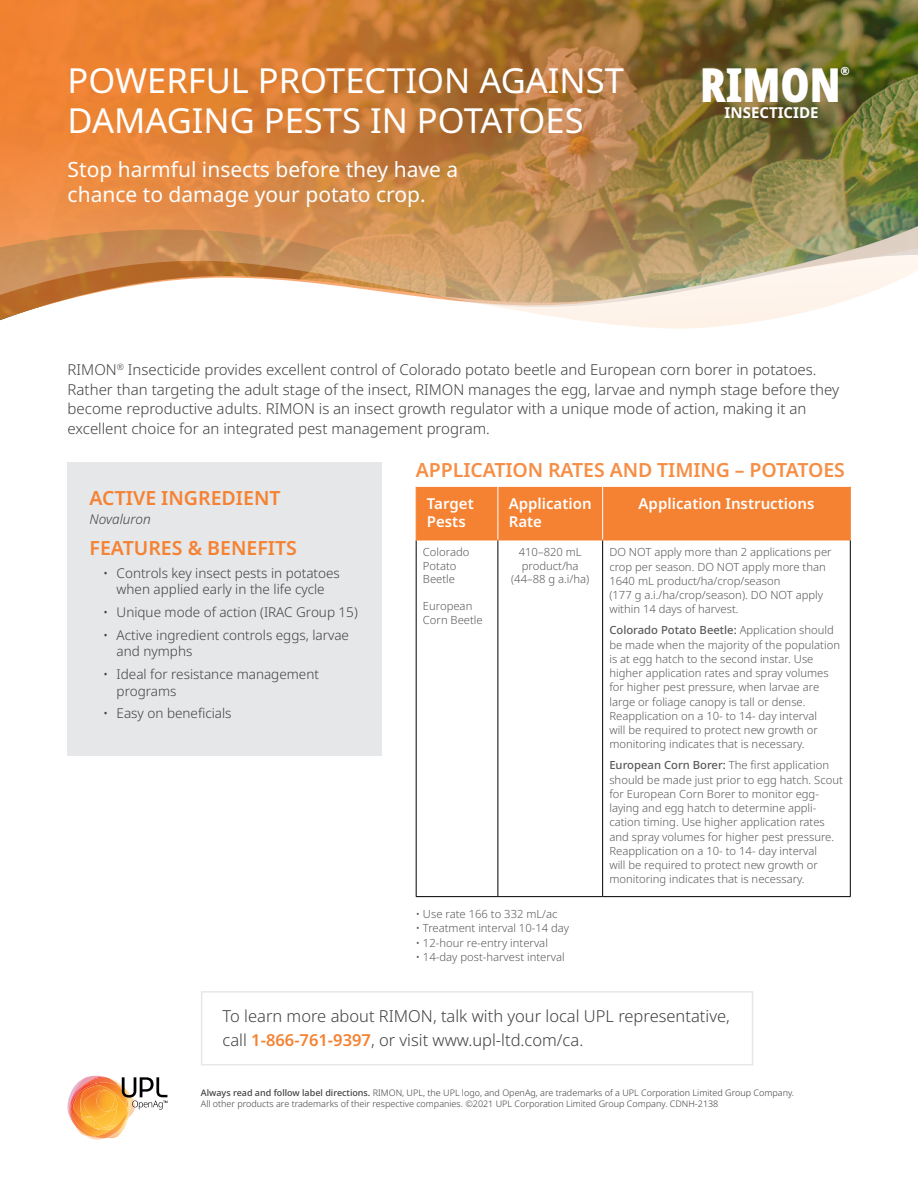
<style>
.page{position:relative;width:918px;height:1188px;background:#fff}
.page>*{position:absolute;margin:0;border:0;box-sizing:border-box;transform-origin:0 0}
.t1{font:900 extra-condensed 47.1px "Noto Sans";color:#fff}
.t2{font:34.5px/40.5px "Noto Sans";color:#fff}
.t3{font:21px/25.2px "Noto Sans";color:#fff}
.t4{font:600 19.5px "Noto Sans";letter-spacing:-.005em;color:#f68e45}
.t5{font:600 19.5px "Noto Sans";color:#f58232}
.t6{font:300 16.5px/24px "Noto Sans";color:#414042}
.t7{font:300 15px/19.5px "Noto Sans";color:#414042}
.t8{font:600 15px/18px "Noto Sans";color:#fff}
.t9{font:700 15px "Noto Sans";color:#fff}
.t10{font:300 13.5px/16.2px "Noto Sans";color:#414042}
.t11{font:italic 300 13.5px "Noto Sans";color:#414042}
.t12{font:300 11.25px/14.2px "Noto Sans";color:#58595b}
.t13{font:900 extra-condensed 11.25px "Noto Sans";color:#fff}
.t14{font:300 9px/10.5px "Noto Sans";color:#414042}
.s1{font-weight:500}
.s2{font-weight:600;color:#f58232}
</style>
<div class="page">
<div style="left:68px;top:462px;width:314px;height:294px;background:#e6e7e8"></div>
<img style="left:0;top:0;width:918px;height:329px">
<svg style="left:68px;top:1076px;width:99px;height:62px"></svg>
<div style="left:201px;top:991px;width:552px;height:74px;border:2px solid #e6e7e8"></div>
<div style="left:417px;top:487px;width:433px;height:53px;background:#f58232"></div>
<hr style="left:498px;top:487px;width:1px;height:53px;background:#fff">
<hr style="left:602px;top:487px;width:1px;height:53px;background:#fff">
<hr style="left:416px;top:540px;width:1px;height:356px;background:#000">
<hr style="left:416px;top:896px;width:82px;height:1px;background:#000">
<hr style="left:498px;top:540px;width:1px;height:356px;background:#000">
<hr style="left:602px;top:540px;width:1px;height:356px;background:#000">
<hr style="left:498px;top:896px;width:105px;height:1px;background:#000">
<hr style="left:603px;top:896px;width:248px;height:1px;background:#000">
<hr style="left:416px;top:487px;width:1px;height:53px;background:#f58232">
<hr style="left:416px;top:540px;width:82px;height:1px;background:#f58232">
<hr style="left:498px;top:540px;width:105px;height:1px;background:#f58232">
<hr style="left:603px;top:540px;width:248px;height:1px;background:#f58232">
<hr style="left:850px;top:487px;width:1px;height:53px;background:#f58232">
<hr style="left:850px;top:540px;width:1px;height:356px;background:#000">
<h2 class="t2" style="left:68px;top:61px;width:558px">POWERFUL PROTECTION AGAINST<br>DAMAGING PESTS IN POTATOES</h2>
<h3 class="t3" style="left:68px;top:157px;width:392px">Stop harmful insects before they have a chance to damage your potato crop.</h3>
<h1 class="t1" style="left:700px;top:49px;width:142px">RIMON</h1>
<p class="t13" style="left:841px;top:62px;width:11px">®</p>
<h3 class="t9" style="left:725px;top:102px;width:96px">INSECTICIDE</h3>
<p class="t7" style="left:68px;top:360px;width:773px">RIMON<sup>®</sup> Insecticide provides excellent control of Colorado potato beetle and European corn borer in potatoes.<br>Rather than targeting the adult stage of the insect, RIMON manages the egg, larvae and nymph stage before they become reproductive adults. RIMON is an insect growth regulator with a unique mode of action, making it an excellent choice for an integrated pest management program.</p>
<h3 class="t5" style="left:90px;top:484px;width:193px">ACTIVE INGREDIENT</h3>
<p class="t11" style="left:90px;top:510px;width:63px">Novaluron</p>
<h3 class="t5" style="left:90px;top:534px;width:209px">FEATURES &amp; BENEFITS</h3>
<p class="t10" style="left:103px;top:565px;width:238px;text-align:center">• Controls key insect pests in potatoes when applied early in the life cycle</p>
<p class="t10" style="left:103px;top:605px;width:256px">• Unique mode of action (IRAC Group 15)</p>
<p class="t10" style="left:117px;top:628px;width:234px;text-indent:-14px">• Active ingredient controls eggs, larvae and nymphs</p>
<p class="t10" style="left:117px;top:667px;width:204px;text-indent:-14px">• Ideal for resistance management programs</p>
<p class="t10" style="left:103px;top:706px;width:130px">• Easy on beneficials</p>
<h3 class="t4" style="left:416px;top:456px;width:431px">APPLICATION RATES AND TIMING – POTATOES</h3>
<h3 class="t8" style="left:427px;top:495px;width:48px">Target<br>Pests</h3>
<h3 class="t8" style="left:509px;top:495px;width:85px">Application<br>Rate</h3>
<h3 class="t8" style="left:639px;top:495px;width:177px">Application Instructions</h3>
<p class="t12" style="left:423px;top:546px;width:48px;line-height:13.5px">Colorado<br>Potato<br>Beetle</p>
<p class="t12" style="left:423px;top:600px;width:61px;line-height:13.5px">European<br>Corn Beetle</p>
<p class="t12" style="left:511px;top:546px;width:80px;line-height:13.5px;text-align:center">410–820 mL product/ha (44–88 g a.i/ha)</p>
<p class="t12" style="left:609px;top:545px;width:224px">DO NOT apply more than 2 applications per crop per season. DO NOT apply more than 1640 mL product/ha/crop/season<br>(177 g a.i./ha/crop/season). DO NOT apply within 14 days of harvest.</p>
<p class="t12" style="left:609px;top:623px;width:232px"><span class="s1">Colorado Potato Beetle:</span> Application should be made when the majority of the population is at egg hatch to the second instar. Use higher application rates and spray volumes for higher pest pressure, when larvae are large or foliage canopy is tall or dense.<br>Reapplication on a 10- to 14- day interval<br>will be required to protect new growth or monitoring indicates that is necessary.</p>
<p class="t12" style="left:609px;top:758px;width:235px"><span class="s1">European Corn Borer:</span> The first application should be made just prior to egg hatch. Scout for European Corn Borer to monitor egg&shy;laying and egg hatch to determine appli&shy;cation timing. Use higher application rates and spray volumes for higher pest pressure.<br>Reapplication on a 10- to 14- day interval<br>will be required to protect new growth or monitoring indicates that is necessary.</p>
<p class="t12" style="left:416px;top:907px;width:143px">• Use rate 166 to 332 mL/ac</p>
<p class="t12" style="left:416px;top:921px;width:155px">• Treatment interval 10-14 day</p>
<p class="t12" style="left:416px;top:936px;width:134px">• 12-hour re-entry interval</p>
<p class="t12" style="left:416px;top:950px;width:151px">• 14-day post-harvest interval</p>
<h3 class="t6" style="left:223px;top:1005px;width:509px">To learn more about RIMON, talk with your local UPL representative, call <span class="s2">1-866-761-9397</span>, or visit www.upl-ltd.com/ca.</h3>
<p class="t14" style="left:201px;top:1088px;width:595px"><span class="s1">Always read and follow label directions.</span> RIMON, UPL, the UPL logo, and OpenAg, are trademarks of a UPL Corporation Limited Group Company.<br>All other products are trademarks of their respective companies. ©2021 UPL Corporation Limited Group Company. CDNH-2138</p>
</div>
